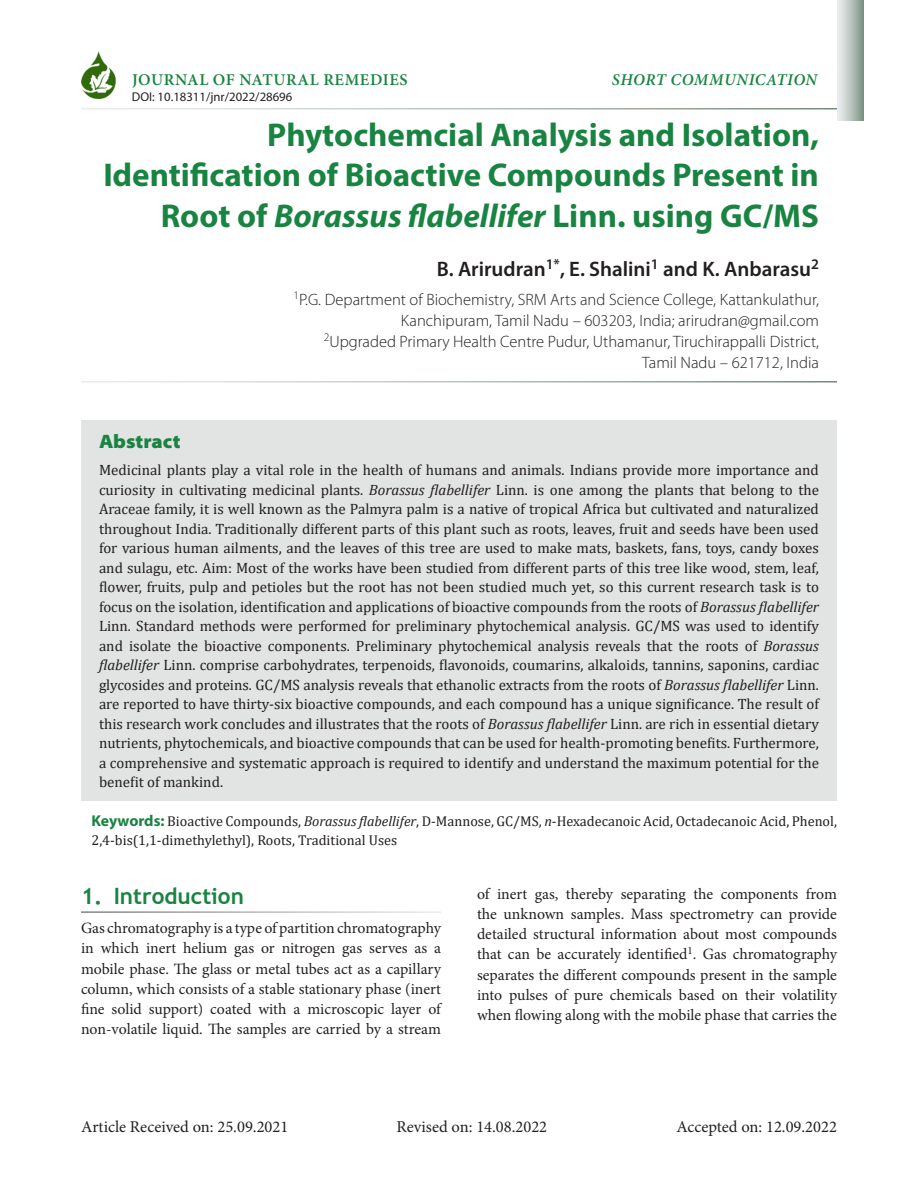
<style>
.page{position:relative;width:918px;height:1188px;background:#fff}
.page>*{position:absolute;margin:0;border:0;box-sizing:border-box;transform-origin:0 0}
.Chapter_Name{font:700 33px/40.5px "Myriad Pro";color:#198441;text-align:right}
.A-level{font:700 22.5px "Trebuchet MS";color:#198441}
.Author_Name{font:600 21px "Myriad Pro";color:#231f20}
.Abstract-head{font:900 semi-expanded 19.5px "Myriad Pro";color:#198441}
.Affiliation{font:300 16.5px/21px "Myriad Pro";color:#231f20;text-align:right}
.Body_Text_1st_para{font:16.5px "Minion Pro";color:#231f20}
.Jrnl_Name{font:600 16.5px "Minion Pro";letter-spacing:.035em;color:#198441}
.Jrnl_Name-2{font:italic 600 16.5px "Minion Pro";letter-spacing:.03em;color:#198441}
.Text{font:15.75px/20.2px "Minion Pro";color:#231f20;text-align:justify}
.Abstract-text{font:15px/19.5px "Cambria";color:#231f20;text-align:justify}
.Keyword{font:14.25px/18.8px "Cambria";color:#231f20}
.t1{font:12.75px "Myriad Pro";color:#231f20}
.s1{font-style:italic}
.s2{font-family:"Myriad Pro";font-weight:700;font-size:15.75px;color:#198441}
</style>
<div class="page">
<svg style="left:837px;top:0;width:27px;height:121px;background:#b8c3bd"></svg>
<img style="left:81px;top:52px;width:35px;height:46px">
<div style="left:81px;top:420px;width:756px;height:381px;background:#e2e3e3"></div>
<p class="Jrnl_Name-2" style="left:612px;top:68px;width:207px">SHORT COMMUNICATION</p>
<p class="Chapter_Name" style="left:103px;top:113px;width:717px">Phytochemcial Analysis and Isolation,<br>Identification of Bioactive Compounds Present in<br>Root of <span class="s1">Borassus flabellifer</span> Linn. using GC/MS</p>
<p class="Author_Name" style="left:437px;top:256px;width:384px">B. Arirudran<sup>1*</sup>, E. Shalini<sup>1</sup> and K. Anbarasu<sup>2</sup></p>
<p class="Affiliation" style="left:294px;top:288px;width:527px"><sup>1</sup>P.G. Department of Biochemistry, SRM Arts and Science College, Kattankulathur, Kanchipuram, Tamil Nadu – 603203, India; arirudran@gmail.com<br><sup>2</sup>Upgraded Primary Health Centre Pudur, Uthamanur, Tiruchirappalli District, Tamil Nadu – 621712, India</p>
<p class="Jrnl_Name" style="left:132px;top:68px;width:277px">JOURNAL OF NATURAL REMEDIES</p>
<p class="t1" style="left:132px;top:89px;width:162px">DOI: 10.18311/jnr/2022/28696</p>
<p class="Abstract-head" style="left:99px;top:429px;width:83px">Abstract</p>
<p class="Abstract-text" style="left:99px;top:460px;width:722px">Medicinal plants play a vital role in the health of humans and animals. Indians provide more importance and curiosity in cultivating medicinal plants. <span class="s1">Borassus flabellifer</span> Linn. is one among the plants that belong to the Araceae family, it is well known as the Palmyra palm is a native of tropical Africa but cultivated and naturalized throughout India. Traditionally different parts of this plant such as roots, leaves, fruit and seeds have been used for various human ailments, and the leaves of this tree are used to make mats, baskets, fans, toys, candy boxes and sulagu, etc. Aim: Most of the works have been studied from different parts of this tree like wood, stem, leaf, flower, fruits, pulp and petioles but the root has not been studied much yet, so this current research task is to focus on the isolation, identification and applications of bioactive compounds from the roots of <span class="s1">Borassus flabellifer </span>Linn. Standard methods were performed for preliminary phytochemical analysis. GC/MS was used to identify and isolate the bioactive components. Preliminary phytochemical analysis reveals that the roots of <span class="s1">Borassus flabellifer</span> Linn. comprise carbohydrates, terpenoids, flavonoids, coumarins, alkaloids, tannins, saponins, cardiac glycosides and proteins. GC/MS analysis reveals that ethanolic extracts from the roots of <span class="s1">Borassus flabellifer</span> Linn. are reported to have thirty-six bioactive compounds, and each compound has a unique significance. The result of this research work concludes and illustrates that the roots of <span class="s1">Borassus flabellifer</span> Linn. are rich in essential dietary nutrients, phytochemicals, and bioactive compounds that can be used for health-promoting benefits. Furthermore, a comprehensive and systematic approach is required to identify and understand the maximum potential for the benefit of mankind.</p>
<p class="Keyword" style="left:92px;top:812px;width:747px"><span class="s2">Keywords:</span> Bioactive Compounds, <span class="s1">Borassus flabellifer</span>, D-Mannose, GC/MS, <span class="s1">n</span>-Hexadecanoic Acid, Octadecanoic Acid, Phenol,<br>2,4-bis(1,1-dimethylethyl), Roots, Traditional Uses</p>
<p class="A-level" style="left:81px;top:882px;width:164px">1. Introduction</p>
<p class="Text" style="left:81px;top:918px;width:362px">Gas chromatography is a type of partition chromatography in which inert helium gas or nitrogen gas serves as a mobile phase. The glass or metal tubes act as a capillary column, which consists of a stable stationary phase (inert fine solid support) coated with a microscopic layer of non-volatile liquid. The samples are carried by a stream</p>
<p class="Text" style="left:477px;top:884px;width:362px">of inert gas, thereby separating the components from the unknown samples. Mass spectrometry can provide detailed structural information about most compounds that can be accurately identified<sup>1</sup>. Gas chromatography separates the different compounds present in the sample into pulses of pure chemicals based on their volatility when flowing along with the mobile phase that carries the</p>
<p class="Body_Text_1st_para" style="left:81px;top:1116px;width:209px">Article Received on: 25.09.2021</p>
<p class="Body_Text_1st_para" style="left:396px;top:1116px;width:152px">Revised on: 14.08.2022</p>
<p class="Body_Text_1st_para" style="left:676px;top:1116px;width:162px">Accepted on: 12.09.2022</p>
</div>
